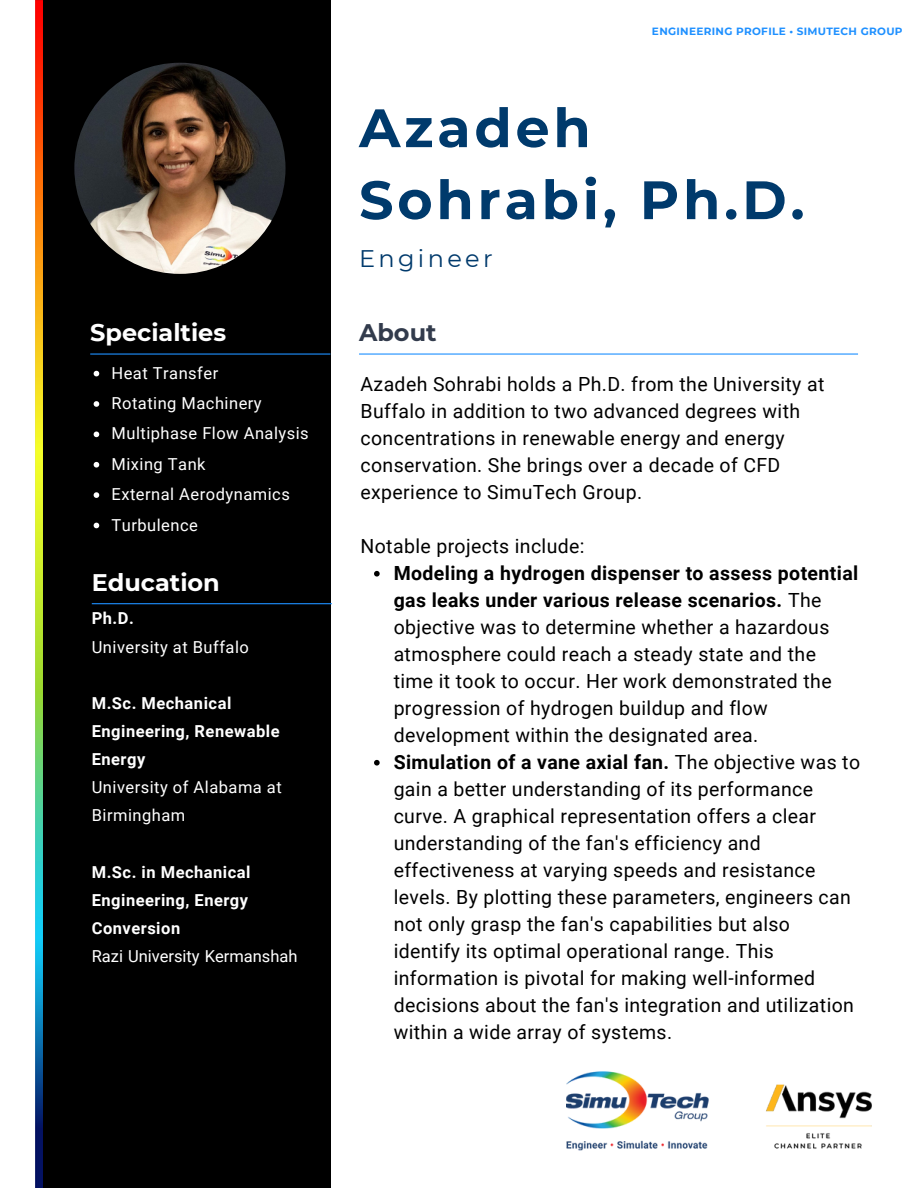
<style>
.page{position:relative;width:918px;height:1188px;background:#fff}
.page>*{position:absolute;margin:0;border:0;box-sizing:border-box;transform-origin:0 0}
.t1{font:700 54px "Montserrat";letter-spacing:.07em;color:#003a6c}
.t2{font:700 24px "Montserrat";color:#fff}
.t3{font:24px "Montserrat";letter-spacing:.14em;color:#003a6c}
.t4{font:700 24px "Montserrat";color:#323b4c}
.t5{font:19.5px/27px "Roboto";letter-spacing:.02em;color:#000}
.t6{font:700 16.5px/28.2px "Roboto";letter-spacing:.03em;color:#fff}
.t7{font:16.5px/28.2px "Roboto";letter-spacing:.03em;color:#fff}
.t8{font:700 10.5px "Montserrat";letter-spacing:.03em;color:#1e90ff}
.s1{font-weight:700}
.s2{font-weight:400}
</style>
<div class="page">
<div style="left:39px;top:0;width:291px;height:1188px;background:#000"></div>
<hr style="left:92px;top:603px;width:240px;height:1px;background:#1e90ff">
<hr style="left:359px;top:353px;width:499px;height:2px;background:#1e90ff">
<img style="left:74px;top:63px;width:212px;height:211px;border-radius:50%">
<hr style="left:90px;top:353px;width:240px;height:2px;background:#1e90ff">
<img style="left:36px;top:0;width:6px;height:1188px">
<svg style="left:94px;top:371px;width:5px;height:5px"></svg>
<svg style="left:94px;top:401px;width:5px;height:6px"></svg>
<svg style="left:94px;top:432px;width:5px;height:5px"></svg>
<svg style="left:94px;top:462px;width:5px;height:6px"></svg>
<svg style="left:94px;top:492px;width:5px;height:6px"></svg>
<svg style="left:94px;top:523px;width:5px;height:5px"></svg>
<svg style="left:374px;top:571px;width:6px;height:6px"></svg>
<svg style="left:374px;top:760px;width:6px;height:6px"></svg>
<img style="left:566px;top:1071px;width:306px;height:80px">
<p class="t2" style="left:90px;top:318px;width:137px">Specialties</p>
<p class="t7" style="left:112px;top:359px;width:108px">Heat Transfer</p>
<p class="t7" style="left:112px;top:389px;width:152px">Rotating Machinery</p>
<p class="t7" style="left:112px;top:420px;width:199px">Multiphase Flow Analysis</p>
<p class="t7" style="left:112px;top:450px;width:96px">Mixing Tank</p>
<p class="t7" style="left:112px;top:480px;width:180px">External Aerodynamics</p>
<p class="t7" style="left:112px;top:511px;width:88px">Turbulence</p>
<p class="t2" style="left:92px;top:568px;width:130px">Education</p>
<p class="t7" style="left:92px;top:605px;width:159px"><span class="s1">Ph.D.<br></span>University at Buffalo</p>
<p class="t6" style="left:92px;top:689px;width:192px">M.Sc. Mechanical<br>Engineering, Renewable<br>Energy<br><span class="s2">University of Alabama at<br>Birmingham</span></p>
<p class="t6" style="left:92px;top:858px;width:207px">M.Sc. in Mechanical<br>Engineering, Energy<br>Conversion<br><span class="s2">Razi University Kermanshah</span></p>
<p class="t8" style="left:652px;top:25px;width:252px">ENGINEERING PROFILE • SIMUTECH GROUP</p>
<p class="t1" style="left:359px;top:95px;width:233px">Azadeh</p>
<p class="t1" style="left:359px;top:167px;width:447px">Sohrabi, Ph.D.</p>
<p class="t3" style="left:359px;top:244px;width:135px">Engineer</p>
<p class="t4" style="left:359px;top:318px;width:79px">About</p>
<p class="t5" style="left:361px;top:371px;width:465px">Azadeh Sohrabi holds a Ph.D. from the University at Buffalo in addition to two advanced degrees with concentrations in renewable energy and energy conservation. She brings over a decade of CFD experience to SimuTech Group.</p>
<p class="t5" style="left:361px;top:533px;width:226px">Notable projects include:</p>
<p class="t5" style="left:394px;top:560px;width:466px"><span class="s1">Modeling a hydrogen dispenser to assess potential gas leaks under various release scenarios.</span> The objective was to determine whether a hazardous atmosphere could reach a steady state and the time it took to occur. Her work demonstrated the progression of hydrogen buildup and flow development within the designated area.</p>
<p class="t5" style="left:394px;top:749px;width:468px"><span class="s1">Simulation of a vane axial fan.</span> The objective was to gain a better understanding of its performance curve. A graphical representation offers a clear understanding of the fan's efficiency and effectiveness at varying speeds and resistance levels. By plotting these parameters, engineers can not only grasp the fan's capabilities but also identify its optimal operational range. This information is pivotal for making well-informed decisions about the fan's integration and utilization within a wide array of systems.</p>
</div>
